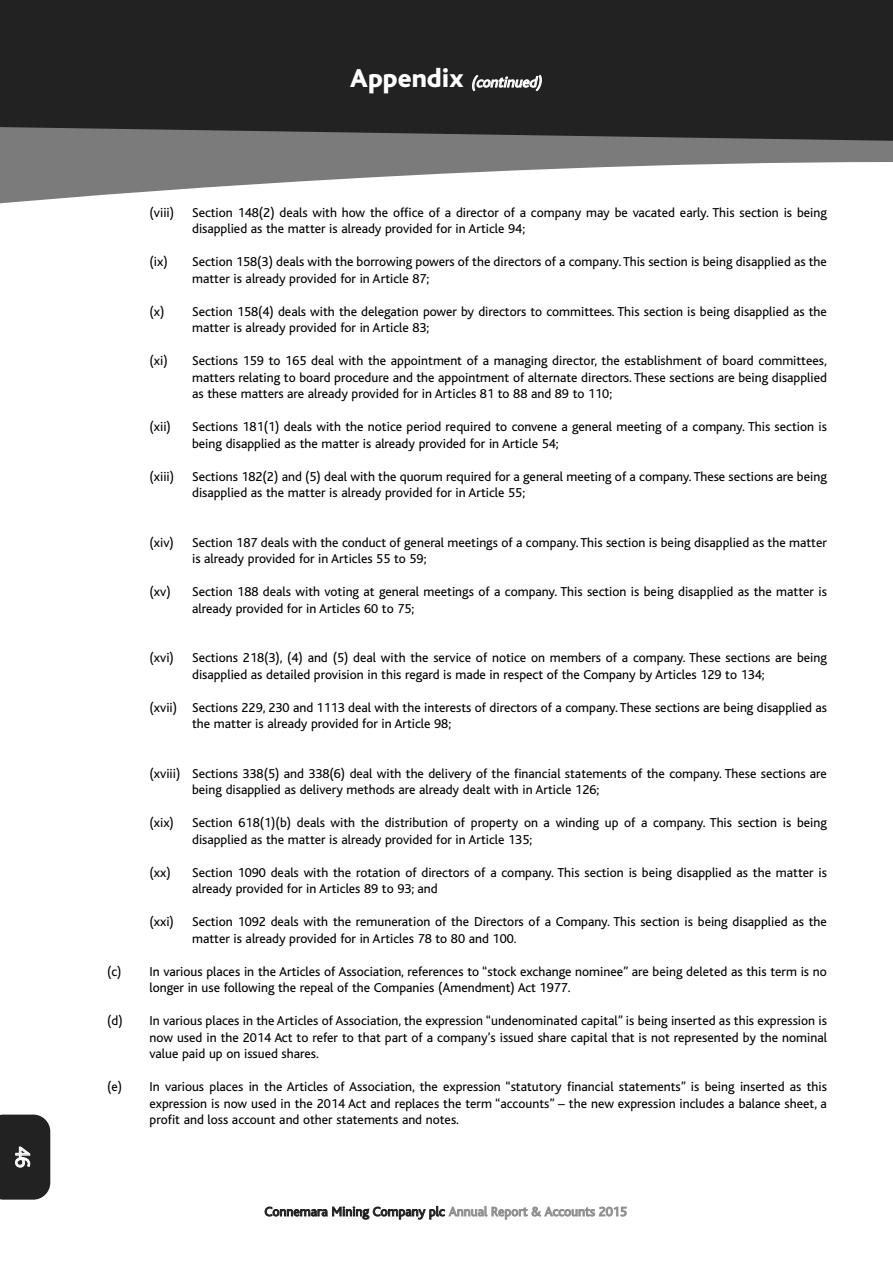
<style>
.page{position:relative;width:893px;height:1263px;background:#fff}
.page>*{position:absolute;margin:0;border:0;box-sizing:border-box;transform-origin:0 0}
.t1{font:21px "Bliss";color:#fff}
.t2{font:italic 15px "Bliss";color:#fff}
.t3{font:13.5px/16.5px "Bliss";color:#000}
.t4{font:13.5px "Bliss";color:#222}
.s1{font-weight:800;font-style:normal;font-size:27px}
.s2{color:#909090}
</style>
<div class="page">
<svg style="left:0;top:141px;width:893px;height:63px;fill:#7b7b7b"></svg>
<div style="left:0;top:0;width:893px;height:141px;background:#222"></div>
<div style="left:0;top:1114px;width:50px;height:85px;background:#222"></div>
<h1 class="t1" style="left:31px;top:1146px;width:23px;rotate:90deg">46</h1>
<p class="t2" style="left:350px;top:77px;width:196px"><span class="s1">Appendix</span> (continued)</p>
<p class="t3" style="left:150px;top:205px;width:26px">(viii)</p>
<p class="t3" style="left:192px;top:205px;width:636px">Section 148(2) deals with how the office of a director of a company may be vacated early. This section is being disapplied as the matter is already provided for in Article 94;</p>
<p class="t3" style="left:192px;top:255px;width:636px;text-indent:-43px">(ix) Section 158(3) deals with the borrowing powers of the directors of a company. This section is being disapplied as the matter is already provided for in Article 87;</p>
<p class="t3" style="left:192px;top:304px;width:636px;text-indent:-43px">(x) Section 158(4) deals with the delegation power by directors to committees. This section is being disapplied as the matter is already provided for in Article 83;</p>
<p class="t3" style="left:192px;top:354px;width:636px;text-align:justify;text-indent:-43px">(xi) Sections 159 to 165 deal with the appointment of a managing director, the establishment of board committees, matters relating to board procedure and the appointment of alternate directors. These sections are being disapplied as these matters are already provided for in Articles 81 to 88 and 89 to 110;</p>
<p class="t3" style="left:150px;top:420px;width:23px">(xii)</p>
<p class="t3" style="left:192px;top:420px;width:636px">Sections 181(1) deals with the notice period required to convene a general meeting of a company. This section is being disapplied as the matter is already provided for in Article 54;</p>
<p class="t3" style="left:150px;top:469px;width:26px">(xiii)</p>
<p class="t3" style="left:192px;top:469px;width:636px">Sections 182(2) and (5) deal with the quorum required for a general meeting of a company. These sections are being disapplied as the matter is already provided for in Article 55;</p>
<p class="t3" style="left:150px;top:535px;width:26px">(xiv)</p>
<p class="t3" style="left:192px;top:535px;width:636px">Section 187 deals with the conduct of general meetings of a company. This section is being disapplied as the matter is already provided for in Articles 55 to 59;</p>
<p class="t3" style="left:192px;top:585px;width:636px;text-indent:-43px">(xv) Section 188 deals with voting at general meetings of a company. This section is being disapplied as the matter is already provided for in Articles 60 to 75;</p>
<p class="t3" style="left:150px;top:651px;width:26px">(xvi)</p>
<p class="t3" style="left:192px;top:651px;width:636px">Sections 218(3), (4) and (5) deal with the service of notice on members of a company. These sections are being disapplied as detailed provision in this regard is made in respect of the Company by Articles 129 to 134;</p>
<p class="t3" style="left:192px;top:700px;width:636px;text-indent:-43px">(xvii) Sections 229, 230 and 1113 deal with the interests of directors of a company. These sections are being disapplied as the matter is already provided for in Article 98;</p>
<p class="t3" style="left:192px;top:766px;width:636px;text-indent:-43px">(xviii) Sections 338(5) and 338(6) deal with the delivery of the financial statements of the company. These sections are being disapplied as delivery methods are already dealt with in Article 126;</p>
<p class="t3" style="left:150px;top:816px;width:26px">(xix)</p>
<p class="t3" style="left:192px;top:816px;width:636px">Section 618(1)(b) deals with the distribution of property on a winding up of a company. This section is being disapplied as the matter is already provided for in Article 135;</p>
<p class="t3" style="left:192px;top:865px;width:636px;text-indent:-43px">(xx) Section 1090 deals with the rotation of directors of a company. This section is being disapplied as the matter is already provided for in Articles 89 to 93; and</p>
<p class="t3" style="left:150px;top:915px;width:26px">(xxi)</p>
<p class="t3" style="left:192px;top:915px;width:636px">Section 1092 deals with the remuneration of the Directors of a Company. This section is being disapplied as the matter is already provided for in Articles 78 to 80 and 100.</p>
<p class="t3" style="left:150px;top:964px;width:679px;text-indent:-43px">(c) In various places in the Articles of Association, references to “stock exchange nominee” are being deleted as this term is no longer in use following the repeal of the Companies (Amendment) Act 1977.</p>
<p class="t3" style="left:150px;top:1014px;width:679px;text-align:justify;text-indent:-43px">(d) In various places in the Articles of Association, the expression “undenominated capital” is being inserted as this expression is now used in the 2014 Act to refer to that part of a company’s issued share capital that is not represented by the nominal value paid up on issued shares.</p>
<p class="t3" style="left:150px;top:1080px;width:679px;text-align:justify;text-indent:-43px">(e) In various places in the Articles of Association, the expression “statutory financial statements” is being inserted as this expression is now used in the 2014 Act and replaces the term “accounts” – the new expression includes a balance sheet, a profit and loss account and other statements and notes.</p>
<p class="t4" style="left:265px;top:1206px;width:364px">Connemara Mining Company plc <span class="s2">Annual Report &amp; Accounts 2015</span></p>
</div>
